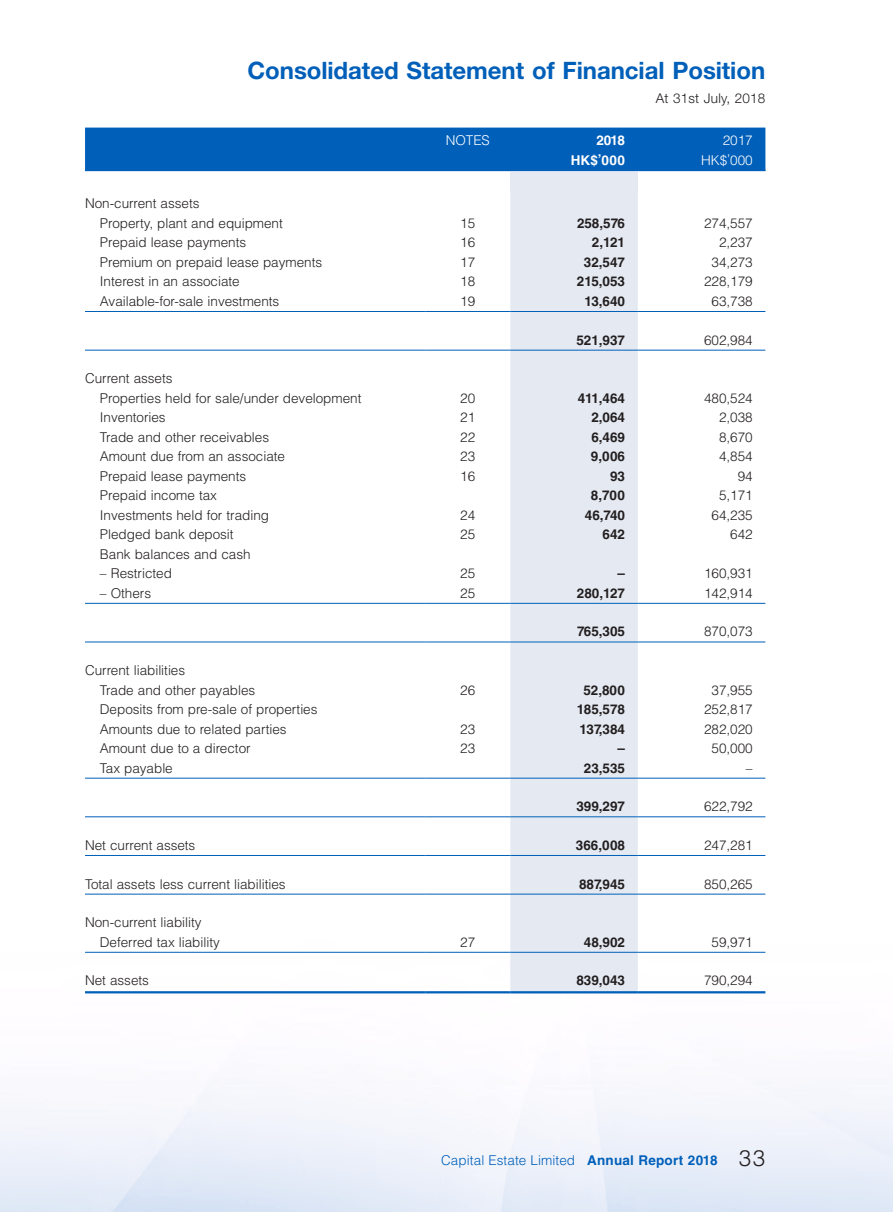
<style>
.page{position:relative;width:893px;height:1212px;background:#fff}
.page>*{position:absolute;margin:0;border:0;box-sizing:border-box;transform-origin:0 0}
.t1{font:700 24px "Helvetica Neue LT Std";letter-spacing:-.005em;color:#005fb9}
.t2{font:300 13.5px/19.5px "Helvetica LT Std";color:#231f20}
.t3{font:700 13.5px "Helvetica LT Std";color:#231f20}
.t4{font:300 13.5px "Helvetica LT Std";letter-spacing:.005em;color:#005fb9}
.t5{font:300 13.5px "Helvetica LT Std";color:#fff}
.t6{font:300 13.5px "Helvetica Neue LT Std";letter-spacing:.015em;color:#231f20}
.t7{font:700 13.5px "Helvetica LT Std";color:#fff}
.s1{font-weight:700}
.s2{font-size:22.5px;color:#231f20}
</style>
<div class="page">
<img style="left:0;top:127px;width:893px;height:1085px">
<div style="left:85px;top:128px;width:680px;height:42px;background:#005fb9"></div>
<div style="left:510px;top:171px;width:128px;height:20px;background:#e5eaf2"></div>
<div style="left:510px;top:191px;width:128px;height:800px;background:#e5eaf2"></div>
<hr style="left:85px;top:170px;width:340px;height:1px;background:#005fb9">
<hr style="left:425px;top:170px;width:85px;height:1px;background:#005fb9">
<hr style="left:510px;top:170px;width:128px;height:1px;background:#005fb9">
<hr style="left:638px;top:170px;width:127px;height:1px;background:#005fb9">
<hr style="left:85px;top:311px;width:340px;height:1px;background:#005fb9">
<hr style="left:425px;top:311px;width:85px;height:1px;background:#005fb9">
<hr style="left:510px;top:311px;width:128px;height:1px;background:#005fb9">
<hr style="left:638px;top:311px;width:127px;height:1px;background:#005fb9">
<hr style="left:85px;top:350px;width:340px;height:1px;background:#005fb9">
<hr style="left:425px;top:350px;width:85px;height:1px;background:#005fb9">
<hr style="left:510px;top:350px;width:128px;height:1px;background:#005fb9">
<hr style="left:638px;top:350px;width:127px;height:1px;background:#005fb9">
<hr style="left:85px;top:603px;width:340px;height:1px;background:#005fb9">
<hr style="left:425px;top:603px;width:85px;height:1px;background:#005fb9">
<hr style="left:510px;top:603px;width:128px;height:1px;background:#005fb9">
<hr style="left:638px;top:603px;width:127px;height:1px;background:#005fb9">
<hr style="left:85px;top:642px;width:340px;height:1px;background:#005fb9">
<hr style="left:425px;top:642px;width:85px;height:1px;background:#005fb9">
<hr style="left:510px;top:642px;width:128px;height:1px;background:#005fb9">
<hr style="left:638px;top:642px;width:127px;height:1px;background:#005fb9">
<hr style="left:85px;top:778px;width:340px;height:1px;background:#005fb9">
<hr style="left:425px;top:778px;width:85px;height:1px;background:#005fb9">
<hr style="left:510px;top:778px;width:128px;height:1px;background:#005fb9">
<hr style="left:638px;top:778px;width:127px;height:1px;background:#005fb9">
<hr style="left:85px;top:816px;width:340px;height:1px;background:#005fb9">
<hr style="left:425px;top:816px;width:85px;height:1px;background:#005fb9">
<hr style="left:510px;top:816px;width:128px;height:1px;background:#005fb9">
<hr style="left:638px;top:816px;width:127px;height:1px;background:#005fb9">
<hr style="left:85px;top:855px;width:340px;height:1px;background:#005fb9">
<hr style="left:425px;top:855px;width:85px;height:1px;background:#005fb9">
<hr style="left:510px;top:855px;width:128px;height:1px;background:#005fb9">
<hr style="left:638px;top:855px;width:127px;height:1px;background:#005fb9">
<hr style="left:85px;top:894px;width:340px;height:1px;background:#005fb9">
<hr style="left:425px;top:894px;width:85px;height:1px;background:#005fb9">
<hr style="left:510px;top:894px;width:128px;height:1px;background:#005fb9">
<hr style="left:638px;top:894px;width:127px;height:1px;background:#005fb9">
<hr style="left:85px;top:952px;width:340px;height:1px;background:#005fb9">
<hr style="left:425px;top:952px;width:85px;height:1px;background:#005fb9">
<hr style="left:510px;top:952px;width:128px;height:1px;background:#005fb9">
<hr style="left:638px;top:952px;width:127px;height:1px;background:#005fb9">
<hr style="left:85px;top:991px;width:340px;height:2px;background:#005fb9">
<hr style="left:425px;top:991px;width:85px;height:2px;background:#005fb9">
<hr style="left:510px;top:991px;width:128px;height:2px;background:#005fb9">
<hr style="left:638px;top:991px;width:127px;height:2px;background:#005fb9">
<h1 class="t1" style="left:248px;top:55px;width:519px">Consolidated Statement of Financial Position</h1>
<p class="t6" style="left:656px;top:90px;width:111px">At 31st July, 2018</p>
<p class="t2" style="left:100px;top:194px;width:184px;text-indent:-15px">Non-current assets<br>Property, plant and equipment</p>
<p class="t5" style="left:446px;top:132px;width:46px">NOTES</p>
<p class="t7" style="left:596px;top:132px;width:30px">2018</p>
<p class="t5" style="left:723px;top:132px;width:31px">2017</p>
<p class="t7" style="left:571px;top:152px;width:56px">HK$’000</p>
<p class="t5" style="left:701px;top:152px;width:53px">HK$’000</p>
<p class="t2" style="left:460px;top:213px;width:16px">15</p>
<p class="t3" style="left:577px;top:215px;width:50px">258,576</p>
<p class="t2" style="left:704px;top:213px;width:50px">274,557</p>
<p class="t2" style="left:100px;top:233px;width:148px">Prepaid lease payments</p>
<p class="t2" style="left:460px;top:233px;width:16px">16</p>
<p class="t3" style="left:592px;top:234px;width:35px">2,121</p>
<p class="t2" style="left:719px;top:233px;width:35px">2,237</p>
<p class="t2" style="left:100px;top:252px;width:224px">Premium on prepaid lease payments</p>
<p class="t2" style="left:460px;top:252px;width:16px">17</p>
<p class="t3" style="left:584px;top:254px;width:43px">32,547</p>
<p class="t2" style="left:711px;top:252px;width:43px">34,273</p>
<p class="t2" style="left:100px;top:272px;width:141px">Interest in an associate</p>
<p class="t2" style="left:460px;top:272px;width:16px">18</p>
<p class="t3" style="left:577px;top:273px;width:50px">215,053</p>
<p class="t2" style="left:704px;top:272px;width:50px">228,179</p>
<p class="t2" style="left:100px;top:291px;width:181px">Available-for-sale investments</p>
<p class="t2" style="left:460px;top:291px;width:16px">19</p>
<p class="t3" style="left:584px;top:293px;width:42px">13,640</p>
<p class="t2" style="left:711px;top:291px;width:43px">63,738</p>
<p class="t3" style="left:576px;top:332px;width:50px">521,937</p>
<p class="t2" style="left:704px;top:330px;width:50px">602,984</p>
<p class="t2" style="left:100px;top:368px;width:263px;text-indent:-15px">Current assets<br>Properties held for sale/under development</p>
<p class="t2" style="left:460px;top:388px;width:16px">20</p>
<p class="t3" style="left:578px;top:390px;width:49px">411,464</p>
<p class="t2" style="left:704px;top:388px;width:50px">480,524</p>
<p class="t2" style="left:100px;top:407px;width:67px">Inventories</p>
<p class="t2" style="left:460px;top:407px;width:16px">21</p>
<p class="t3" style="left:591px;top:409px;width:35px">2,064</p>
<p class="t2" style="left:719px;top:407px;width:35px">2,038</p>
<p class="t2" style="left:100px;top:427px;width:171px">Trade and other receivables</p>
<p class="t2" style="left:460px;top:427px;width:16px">22</p>
<p class="t3" style="left:591px;top:429px;width:35px">6,469</p>
<p class="t2" style="left:719px;top:427px;width:35px">8,670</p>
<p class="t2" style="left:100px;top:446px;width:187px">Amount due from an associate</p>
<p class="t2" style="left:460px;top:446px;width:16px">23</p>
<p class="t3" style="left:591px;top:448px;width:36px">9,006</p>
<p class="t2" style="left:719px;top:446px;width:35px">4,854</p>
<p class="t2" style="left:100px;top:466px;width:148px">Prepaid lease payments</p>
<p class="t2" style="left:460px;top:466px;width:16px">16</p>
<p class="t3" style="left:610px;top:468px;width:16px">93</p>
<p class="t2" style="left:738px;top:466px;width:16px">94</p>
<p class="t2" style="left:100px;top:485px;width:119px">Prepaid income tax</p>
<p class="t3" style="left:591px;top:487px;width:36px">8,700</p>
<p class="t2" style="left:719px;top:485px;width:35px">5,171</p>
<p class="t2" style="left:100px;top:505px;width:171px">Investments held for trading</p>
<p class="t2" style="left:460px;top:505px;width:16px">24</p>
<p class="t3" style="left:585px;top:507px;width:42px">46,740</p>
<p class="t2" style="left:711px;top:505px;width:43px">64,235</p>
<p class="t2" style="left:100px;top:524px;width:135px">Pledged bank deposit</p>
<p class="t2" style="left:460px;top:524px;width:16px">25</p>
<p class="t3" style="left:603px;top:526px;width:24px">642</p>
<p class="t2" style="left:730px;top:524px;width:24px">642</p>
<p class="t2" style="left:100px;top:544px;width:152px">Bank balances and cash</p>
<p class="t2" style="left:100px;top:563px;width:74px">– Restricted</p>
<p class="t2" style="left:460px;top:563px;width:16px">25</p>
<p class="t3" style="left:618px;top:565px;width:9px">–</p>
<p class="t2" style="left:704px;top:563px;width:50px">160,931</p>
<p class="t2" style="left:100px;top:583px;width:53px">– Others</p>
<p class="t2" style="left:460px;top:583px;width:16px">25</p>
<p class="t3" style="left:577px;top:585px;width:50px">280,127</p>
<p class="t2" style="left:704px;top:583px;width:50px">142,914</p>
<p class="t3" style="left:577px;top:623px;width:50px">765,305</p>
<p class="t2" style="left:704px;top:622px;width:50px">870,073</p>
<p class="t2" style="left:100px;top:660px;width:157px;text-indent:-15px">Current liabilities<br>Trade and other payables</p>
<p class="t2" style="left:460px;top:680px;width:16px">26</p>
<p class="t3" style="left:583px;top:681px;width:43px">52,800</p>
<p class="t2" style="left:711px;top:680px;width:43px">37,955</p>
<p class="t2" style="left:100px;top:699px;width:219px">Deposits from pre-sale of properties</p>
<p class="t3" style="left:577px;top:701px;width:50px">185,578</p>
<p class="t2" style="left:704px;top:699px;width:50px">252,817</p>
<p class="t2" style="left:100px;top:719px;width:188px">Amounts due to related parties</p>
<p class="t2" style="left:460px;top:719px;width:16px">23</p>
<p class="t3" style="left:579px;top:720px;width:47px">137,384</p>
<p class="t2" style="left:704px;top:719px;width:50px">282,020</p>
<p class="t2" style="left:100px;top:738px;width:152px">Amount due to a director</p>
<p class="t2" style="left:460px;top:738px;width:16px">23</p>
<p class="t3" style="left:618px;top:740px;width:9px">–</p>
<p class="t2" style="left:711px;top:738px;width:43px">50,000</p>
<p class="t2" style="left:100px;top:758px;width:74px">Tax payable</p>
<p class="t3" style="left:584px;top:759px;width:43px">23,535</p>
<p class="t2" style="left:746px;top:758px;width:8px">–</p>
<p class="t3" style="left:576px;top:798px;width:50px">399,297</p>
<p class="t2" style="left:704px;top:796px;width:50px">622,792</p>
<p class="t2" style="left:85px;top:835px;width:112px">Net current assets</p>
<p class="t3" style="left:576px;top:837px;width:51px">366,008</p>
<p class="t2" style="left:704px;top:835px;width:50px">247,281</p>
<p class="t2" style="left:85px;top:874px;width:202px">Total assets less current liabilities</p>
<p class="t3" style="left:579px;top:875px;width:48px">887,945</p>
<p class="t2" style="left:704px;top:874px;width:50px">850,265</p>
<p class="t2" style="left:100px;top:912px;width:121px;text-indent:-15px">Non-current liability<br>Deferred tax liability</p>
<p class="t2" style="left:460px;top:932px;width:16px">27</p>
<p class="t3" style="left:584px;top:934px;width:43px">48,902</p>
<p class="t2" style="left:711px;top:932px;width:43px">59,971</p>
<p class="t2" style="left:85px;top:971px;width:65px">Net assets</p>
<p class="t3" style="left:576px;top:972px;width:50px">839,043</p>
<p class="t2" style="left:704px;top:971px;width:50px">790,294</p>
<p class="t4" style="left:441px;top:1151px;width:326px">Capital Estate Limited <span class="s1">Annual Report 2018</span> <span class="s2">33</span></p>
</div>
